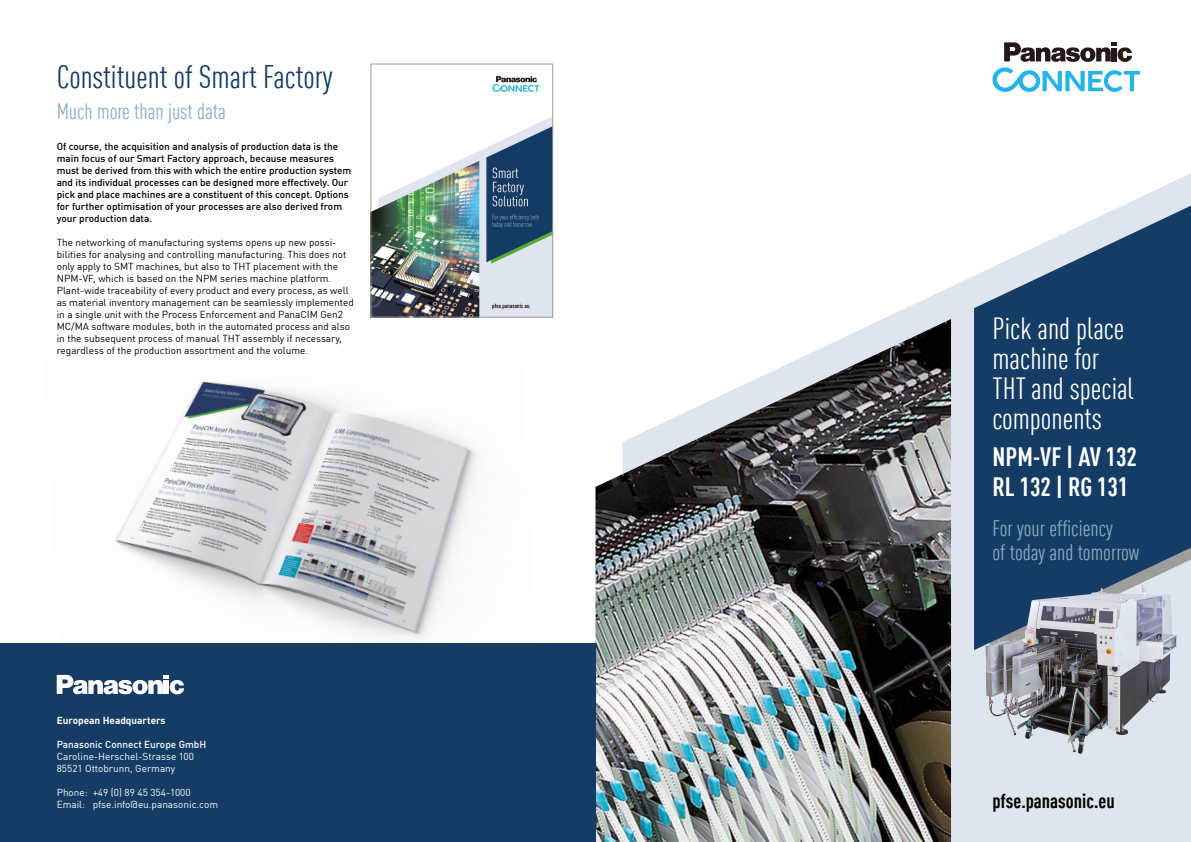
<style>
.page{position:relative;width:1191px;height:842px;background:#fff}
.page>*{position:absolute;margin:0;border:0;box-sizing:border-box;transform-origin:0 0}
.t1{font:condensed 32px "DIN Pro";color:#143c65}
.t2{font:condensed 30px/30px "DIN Pro";color:#fff}
.t3{font:700 condensed 26px/30px "DIN Pro";color:#fff}
.t4{font:condensed 22px/24px "DIN Pro";color:#8dacc6}
.t5{font:700 condensed 20px "DIN Pro";color:#000}
.t6{font:10px/12px "DIN Pro";color:#000}
.t7{font:500 10px/12px "DIN Pro";letter-spacing:-.005em;color:#000}
.t8{font:10px/12px "DIN Pro";color:#fff}
.t9{font:500 10px "DIN Pro";color:#fff}
.t10{font:700 10px "DIN Pro";color:#fff}
</style>
<div class="page">
<img style="left:115px;top:381px;width:363px;height:257px">
<svg style="left:883px;top:173px;width:308px;height:669px;fill:#dfe5ee"></svg>
<img style="left:595px;top:319px;width:356px;height:523px">
<svg style="left:974px;top:206px;width:217px;height:444px;fill:#143c65"></svg>
<div style="left:0;top:643px;width:595px;height:199px;background:#143c65"></div>
<img style="left:372px;top:76px;width:179px;height:239px">
<div style="left:370px;top:64px;width:183px;height:253px;border:1px solid #9d9d9c"></div>
<img style="left:1089px;top:585px;width:54px;height:9px">
<svg style="left:57px;top:675px;width:127px;height:19px"></svg>
<svg style="left:992px;top:42px;width:148px;height:50px"></svg>
<h1 class="t1" style="left:57px;top:55px;width:277px">Constituent of Smart Factory</h1>
<h3 class="t4" style="left:57px;top:98px;width:171px">Much more than just data</h3>
<p class="t7" style="left:57px;top:140px;width:296px">Of course, the acquisition and analysis of production data is the main focus of our Smart Factory approach, because measures must be derived from this with which the entire production system and its individual processes can be designed more effectively. Our pick and place machines are a constituent of this concept. Options for further optimisation of your processes are also derived from your production data.</p>
<p class="t6" style="left:57px;top:236px;width:298px">The networking of manufacturing systems opens up new possi&shy;bilities for analysing and controlling manufacturing. This does not only apply to SMT machines, but also to THT placement with the NPM-VF, which is based on the NPM series machine platform.<br>Plant-wide traceability of every product and every process, as well as material inventory management can be seamlessly implemented in a single unit with the Process Enforcement and PanaCIM Gen2<br>MC/MA software modules, both in the automated process and also in the subsequent process of manual THT assembly if necessary, regardless of the production assortment and the volume.</p>
<h2 class="t2" style="left:992px;top:312px;width:143px">Pick and place machine for<br>THT and special components</h2>
<h3 class="t3" style="left:992px;top:440px;width:146px">NPM-VF | AV 132<br>RL 132 | RG 131</h3>
<h3 class="t4" style="left:992px;top:514px;width:148px">For your efficiency<br>of today and tomorrow</h3>
<p class="t10" style="left:57px;top:712px;width:110px">European Headquarters</p>
<p class="t9" style="left:57px;top:736px;width:151px">Panasonic Connect Europe GmbH</p>
<p class="t8" style="left:57px;top:749px;width:139px">Caroline-Herschel-Strasse 100<br>85521 Ottobrunn, Germany</p>
<p class="t8" style="left:57px;top:785px;width:163px">Phone: +49 (0) 89 45 354-1000<br>Email: pfse.info@eu.panasonic.com</p>
<h3 class="t5" style="left:992px;top:786px;width:124px">pfse.panasonic.eu</h3>
</div>
